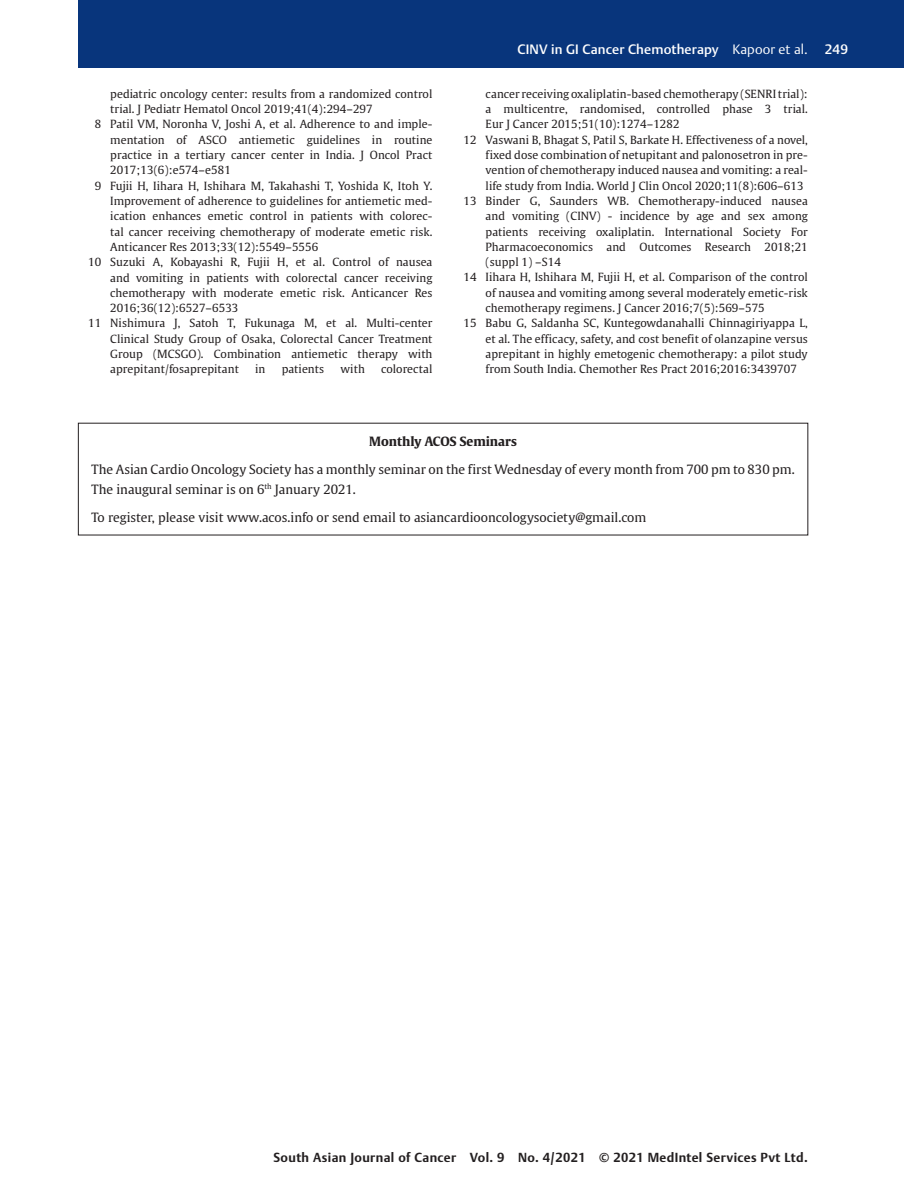
<style>
.page{position:relative;width:904px;height:1200px;background:#fff}
.page>*{position:absolute;margin:0;border:0;box-sizing:border-box;transform-origin:0 0}
.t1{font:500 13.5px "Thieme Argo 2011";letter-spacing:.01em;color:#fff}
.t2{font:12.75px/19.5px "Thieme Gulliver 2011";color:#231f20}
.t3{font:700 12.75px "Thieme Argo 2011";letter-spacing:.03em;color:#231f20}
.t4{font:700 12.75px "Thieme Gulliver 2011";color:#231f20}
.t5{font:11.25px "Thieme Gulliver 2011";letter-spacing:.005em;color:#231f20}
.s1{font-weight:300}
</style>
<div class="page">
<div style="left:78px;top:0;width:825px;height:68px;background:#08357c"></div>
<p class="t5" style="left:110px;top:85px;width:323px">pediatric oncology center: results from a randomized control</p>
<p class="t5" style="left:110px;top:100px;width:264px">trial. J Pediatr Hematol Oncol 2019;41(4):294–297</p>
<p class="t5" style="left:95px;top:116px;width:339px">8 Patil VM, Noronha V, Joshi A, et al. Adherence to and imple-</p>
<p class="t5" style="left:110px;top:131px;width:323px">mentation of ASCO antiemetic guidelines in routine</p>
<p class="t5" style="left:110px;top:146px;width:323px">practice in a tertiary cancer center in India. J Oncol Pract</p>
<p class="t5" style="left:110px;top:162px;width:122px">2017;13(6):e574–e581</p>
<p class="t5" style="left:95px;top:177px;width:339px">9 Fujii H, Iihara H, Ishihara M, Takahashi T, Yoshida K, Itoh Y.</p>
<p class="t5" style="left:110px;top:192px;width:323px">Improvement of adherence to guidelines for antiemetic med-</p>
<p class="t5" style="left:110px;top:208px;width:323px">ication enhances emetic control in patients with colorec-</p>
<p class="t5" style="left:110px;top:223px;width:323px">tal cancer receiving chemotherapy of moderate emetic risk.</p>
<p class="t5" style="left:110px;top:238px;width:209px">Anticancer Res 2013;33(12):5549–5556</p>
<p class="t5" style="left:88px;top:254px;width:346px">10 Suzuki A, Kobayashi R, Fujii H, et al. Control of nausea</p>
<p class="t5" style="left:110px;top:269px;width:323px">and vomiting in patients with colorectal cancer receiving</p>
<p class="t5" style="left:110px;top:284px;width:323px">chemotherapy with moderate emetic risk. Anticancer Res</p>
<p class="t5" style="left:110px;top:300px;width:130px">2016;36(12):6527–6533</p>
<p class="t5" style="left:88px;top:315px;width:346px">11 Nishimura J, Satoh T, Fukunaga M, et al. Multi-center</p>
<p class="t5" style="left:110px;top:330px;width:323px">Clinical Study Group of Osaka, Colorectal Cancer Treatment</p>
<p class="t5" style="left:110px;top:345px;width:323px">Group (MCSGO). Combination antiemetic therapy with</p>
<p class="t5" style="left:110px;top:361px;width:130px">aprepitant/fosaprepitant</p>
<p class="t5" style="left:255px;top:361px;width:12px">in</p>
<p class="t5" style="left:281px;top:361px;width:44px">patients</p>
<p class="t5" style="left:340px;top:361px;width:26px">with</p>
<p class="t5" style="left:381px;top:361px;width:53px">colorectal</p>
<p class="t1" style="left:517px;top:40px;width:291px">CINV in GI Cancer Chemotherapy <span class="s1">Kapoor et al.</span></p>
<p class="t1" style="left:824px;top:40px;width:25px">249</p>
<p class="t5" style="left:485px;top:85px;width:323px">cancer receiving oxaliplatin-based chemotherapy (SENRI trial):</p>
<p class="t5" style="left:485px;top:100px;width:323px">a multicentre, randomised, controlled phase 3 trial.</p>
<p class="t5" style="left:485px;top:116px;width:195px">Eur J Cancer 2015;51(10):1274–1282</p>
<p class="t5" style="left:463px;top:131px;width:345px">12 Vaswani B, Bhagat S, Patil S, Barkate H. Effectiveness of a novel,</p>
<p class="t5" style="left:485px;top:146px;width:323px">fixed dose combination of netupitant and palonosetron in pre-</p>
<p class="t5" style="left:485px;top:162px;width:323px">vention of chemotherapy induced nausea and vomiting: a real-</p>
<p class="t5" style="left:485px;top:177px;width:319px">life study from India. World J Clin Oncol 2020;11(8):606–613</p>
<p class="t5" style="left:463px;top:192px;width:345px">13 Binder G, Saunders WB. Chemotherapy-induced nausea</p>
<p class="t5" style="left:485px;top:208px;width:323px">and vomiting (CINV) - incidence by age and sex among</p>
<p class="t5" style="left:485px;top:223px;width:323px">patients receiving oxaliplatin. International Society For</p>
<p class="t5" style="left:485px;top:238px;width:323px">Pharmacoeconomics and Outcomes Research 2018;21</p>
<p class="t5" style="left:485px;top:254px;width:77px">(suppl 1) –S14</p>
<p class="t5" style="left:463px;top:269px;width:346px">14 Iihara H, Ishihara M, Fujii H, et al. Comparison of the control</p>
<p class="t5" style="left:485px;top:284px;width:323px">of nausea and vomiting among several moderately emetic-risk</p>
<p class="t5" style="left:485px;top:299px;width:280px">chemotherapy regimens. J Cancer 2016;7(5):569–575</p>
<p class="t5" style="left:463px;top:315px;width:345px">15 Babu G, Saldanha SC, Kuntegowdanahalli Chinnagiriyappa L,</p>
<p class="t5" style="left:485px;top:330px;width:323px">et al. The efficacy, safety, and cost benefit of olanzapine versus</p>
<p class="t5" style="left:485px;top:345px;width:323px">aprepitant in highly emetogenic chemotherapy: a pilot study</p>
<p class="t5" style="left:485px;top:361px;width:312px">from South India. Chemother Res Pract 2016;2016:3439707</p>
<p class="t4" style="left:369px;top:431px;width:149px">Monthly ACOS Seminars</p>
<p class="t2" style="left:91px;top:459px;width:704px">The Asian Cardio Oncology Society has a monthly seminar on the first Wednesday of every month from 700 pm to 830 pm.<br>The inaugural seminar is on 6<sup>th</sup> January 2021.</p>
<p class="t2" style="left:91px;top:507px;width:556px">To register, please visit www.acos.info or send email to asiancardiooncologysociety@gmail.com</p>
<p class="t3" style="left:273px;top:1148px;width:535px">South Asian Journal of Cancer Vol. 9 No. 4/2021 © 2021 MedIntel Services Pvt Ltd.</p>
</div>
